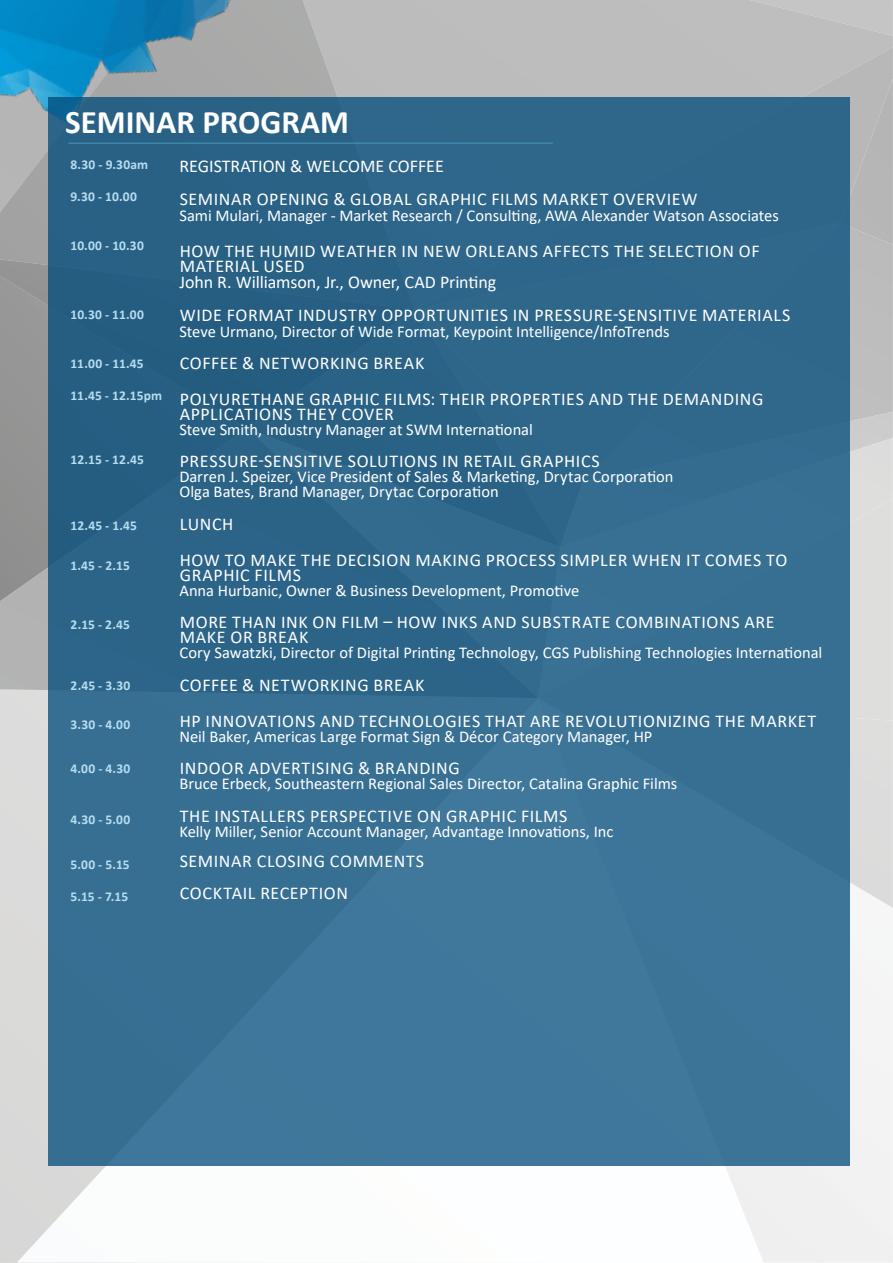
<style>
.page{position:relative;width:893px;height:1263px;background:#fff}
.page>*{position:absolute;margin:0;border:0;box-sizing:border-box;transform-origin:0 0}
.t1{font:700 33px "Calibri";color:#fff}
.t2{font:18px/32.5px "Calibri";letter-spacing:.035em;color:#fff}
.t3{font:16.5px/15px "Calibri";color:#fff}
.t4{font:700 13.5px "Calibri";letter-spacing:.01em;color:#b6ddf0}
</style>
<div class="page">
<div style="left:849px;top:499px;width:44px;height:199px;background:#dededd"></div>
<svg style="left:0;top:179px;width:48px;height:97px;background:#a2a2a2"></svg>
<div style="left:384px;top:0;width:509px;height:97px;background:#bdbdbd"></div>
<div style="left:749px;top:0;width:144px;height:39px;background:#bfbebe"></div>
<svg style="left:538px;top:698px;width:355px;height:564px"></svg>
<div style="left:773px;top:1108px;width:120px;height:154px;background:#f1f0f0"></div>
<div style="left:415px;top:47px;width:478px;height:50px;background:#bdbdbd"></div>
<svg style="left:849px;top:245px;width:44px;height:237px;background:#bdbfc1"></svg>
<div style="left:840px;top:79px;width:53px;height:166px;background:#b7b7b7"></div>
<div style="left:0;top:276px;width:48px;height:152px;background:#979696"></div>
<svg style="left:0;top:698px;width:538px;height:564px"></svg>
<svg style="left:0;top:428px;width:48px;height:270px;background:#a0a0a0"></svg>
<img style="left:0;top:0;width:384px;height:179px">
<div style="left:48px;top:97px;width:801px;height:1068px;background:linear-gradient(to right,#2f678b,#397195)"></div>
<hr style="left:68px;top:142px;width:485px;height:2px;background:#4b9cc1">
<h1 class="t1" style="left:65px;top:99px;width:285px">SEMINAR PROGRAM</h1>
<p class="t4" style="left:71px;top:155px;width:79px">8.30 - 9.30am</p>
<p class="t4" style="left:71px;top:187px;width:68px">9.30 - 10.00</p>
<p class="t4" style="left:71px;top:236px;width:75px">10.00 - 10.30</p>
<p class="t2" style="left:179px;top:150px;width:519px">REGISTRATION &amp; WELCOME COFFEE<br>SEMINAR OPENING &amp; GLOBAL GRAPHIC FILMS MARKET OVERVIEW</p>
<p class="t3" style="left:179px;top:208px;width:601px">Sami Mulari, Manager - Market Research / Consulting, AWA Alexander Watson Associates</p>
<p class="t2" style="left:179px;top:242px;width:582px;line-height:15.8px">HOW THE HUMID WEATHER IN NEW ORLEANS AFFECTS THE SELECTION OF<br>MATERIAL USED<br>John R. Williamson, Jr., Owner, CAD Printing</p>
<p class="t2" style="left:180px;top:298px;width:612px">WIDE FORMAT INDUSTRY OPPORTUNITIES IN PRESSURE-SENSITIVE MATERIALS</p>
<p class="t3" style="left:179px;top:323px;width:492px">Steve Urmano, Director of Wide Format, Keypoint Intelligence/InfoTrends</p>
<p class="t2" style="left:180px;top:345px;width:585px;line-height:35.5px">COFFEE &amp; NETWORKING BREAK<br>POLYURETHANE GRAPHIC FILMS: THEIR PROPERTIES AND THE DEMANDING</p>
<p class="t2" style="left:180px;top:397px;width:216px">APPLICATIONS THEY COVER</p>
<p class="t3" style="left:179px;top:421px;width:355px">Steve Smith, Industry Manager at SWM International</p>
<p class="t2" style="left:180px;top:445px;width:422px">PRESSURE-SENSITIVE SOLUTIONS IN RETAIL GRAPHICS</p>
<p class="t3" style="left:179px;top:469px;width:496px">Darren J. Speizer, Vice President of Sales &amp; Marketing, Drytac Corporation<br>Olga Bates, Brand Manager, Drytac Corporation</p>
<p class="t2" style="left:180px;top:505px;width:609px;line-height:36px">LUNCH<br>HOW TO MAKE THE DECISION MAKING PROCESS SIMPLER WHEN IT COMES TO</p>
<p class="t2" style="left:180px;top:558px;width:123px">GRAPHIC FILMS</p>
<p class="t3" style="left:179px;top:582px;width:401px">Anna Hurbanic, Owner &amp; Business Development, Promotive</p>
<p class="t2" style="left:180px;top:614px;width:596px;line-height:15px">MORE THAN INK ON FILM – HOW INKS AND SUBSTRATE COMBINATIONS ARE<br>MAKE OR BREAK</p>
<p class="t3" style="left:179px;top:645px;width:644px">Cory Sawatzki, Director of Digital Printing Technology, CGS Publishing Technologies International</p>
<p class="t2" style="left:180px;top:666px;width:638px;line-height:36px">COFFEE &amp; NETWORKING BREAK<br>HP INNOVATIONS AND TECHNOLOGIES THAT ARE REVOLUTIONIZING THE MARKET</p>
<p class="t3" style="left:179px;top:728px;width:475px">Neil Baker, Americas Large Format Sign &amp; Décor Category Manager, HP</p>
<p class="t2" style="left:180px;top:752px;width:281px">INDOOR ADVERTISING &amp; BRANDING</p>
<p class="t3" style="left:179px;top:776px;width:499px">Bruce Erbeck, Southeastern Regional Sales Director, Catalina Graphic Films</p>
<p class="t2" style="left:180px;top:799px;width:389px">THE INSTALLERS PERSPECTIVE ON GRAPHIC FILMS</p>
<p class="t3" style="left:179px;top:823px;width:436px">Kelly Miller, Senior Account Manager, Advantage Innovations, Inc</p>
<p class="t2" style="left:180px;top:844px;width:246px">SEMINAR CLOSING COMMENTS<br>COCKTAIL RECEPTION</p>
<p class="t4" style="left:71px;top:305px;width:75px">10.30 - 11.00</p>
<p class="t4" style="left:71px;top:353px;width:75px">11.00 - 11.45</p>
<p class="t4" style="left:71px;top:386px;width:93px">11.45 - 12.15pm</p>
<p class="t4" style="left:71px;top:450px;width:75px">12.15 - 12.45</p>
<p class="t4" style="left:71px;top:515px;width:68px">12.45 - 1.45</p>
<p class="t4" style="left:71px;top:556px;width:61px">1.45 - 2.15</p>
<p class="t4" style="left:71px;top:615px;width:61px">2.15 - 2.45</p>
<p class="t4" style="left:71px;top:676px;width:61px">2.45 - 3.30</p>
<p class="t4" style="left:71px;top:715px;width:61px">3.30 - 4.00</p>
<p class="t4" style="left:71px;top:759px;width:61px">4.00 - 4.30</p>
<p class="t4" style="left:71px;top:810px;width:61px">4.30 - 5.00</p>
<p class="t4" style="left:71px;top:855px;width:61px">5.00 - 5.15</p>
<p class="t4" style="left:71px;top:887px;width:59px">5.15 - 7.15</p>
</div>
